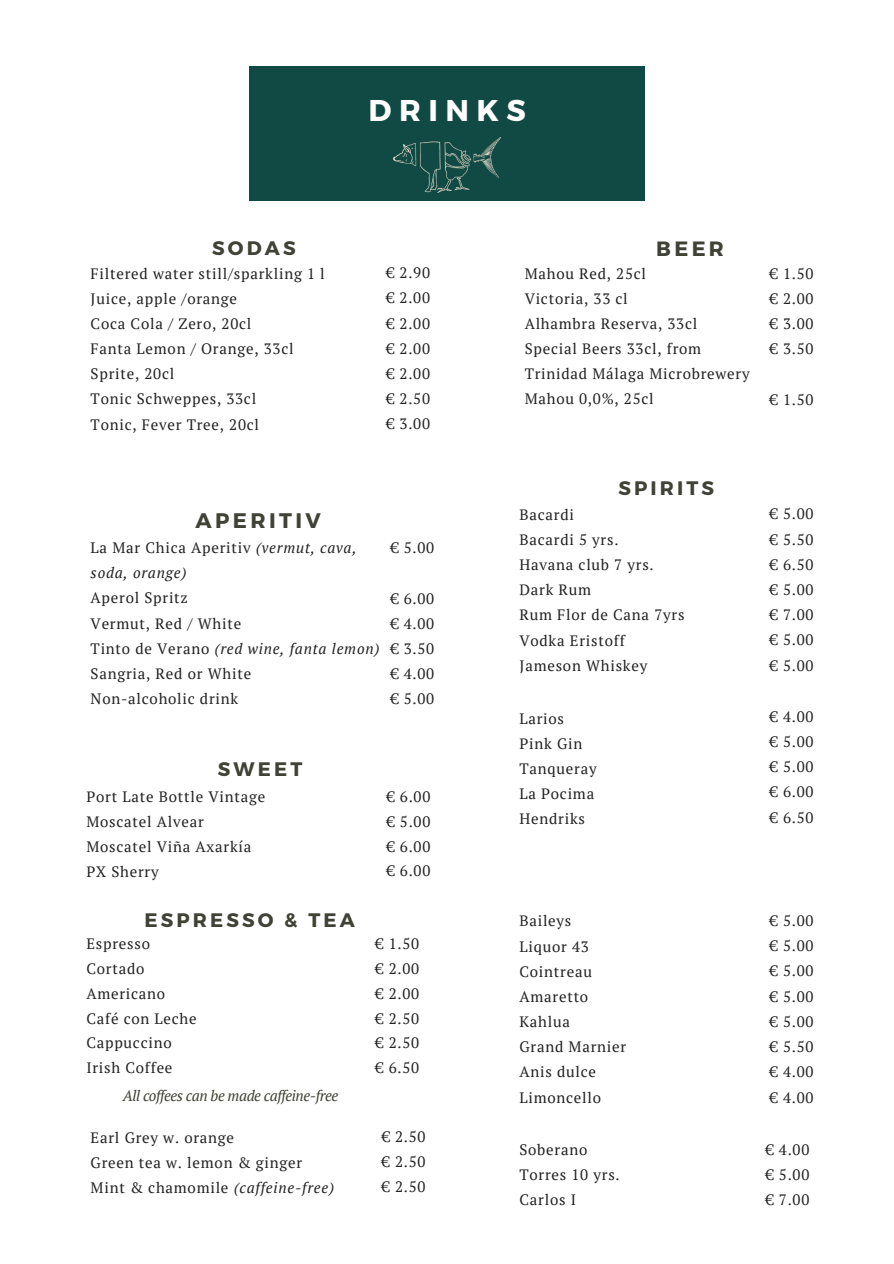
<style>
.page{position:relative;width:894px;height:1264px;background:#fff}
.page>*{position:absolute;margin:0;border:0;box-sizing:border-box;transform-origin:0 0}
.t1{font:700 30px "Montserrat";letter-spacing:.25em;color:#fff}
.t2{font:700 21px "Montserrat";letter-spacing:.16em;color:#3f4234}
.t3{font:700 20.7px "Montserrat";color:#3f4234}
.t4{font:700 19.5px "Montserrat";letter-spacing:.16em;color:#3f4234}
.t5{font:15px "PT Serif";letter-spacing:.05em;color:#222}
.t6{font:italic 15px/25.2px "PT Serif";letter-spacing:.05em;color:#222}
.t7{font:italic 15px "PT Serif";letter-spacing:-.03em;color:#3f4234}
.s1{font-style:normal}
</style>
<div class="page">
<div style="left:250px;top:67px;width:395px;height:134px;background:#114a44"></div>
<img style="left:393px;top:137px;width:107px;height:56px">
<p class="t1" style="left:368px;top:91px;width:159px">DRINKS</p>
<p class="t4" style="left:212px;top:235px;width:85px">SODAS</p>
<p class="t5" style="left:91px;top:263px;width:235px">Filtered water still/sparkling 1 l</p>
<p class="t5" style="left:91px;top:288px;width:148px">Juice, apple /orange</p>
<p class="t5" style="left:91px;top:313px;width:162px">Coca Cola / Zero, 20cl</p>
<p class="t5" style="left:91px;top:338px;width:204px">Fanta Lemon / Orange, 33cl</p>
<p class="t5" style="left:91px;top:364px;width:85px">Sprite, 20cl</p>
<p class="t5" style="left:91px;top:389px;width:167px">Tonic Schweppes, 33cl</p>
<p class="t5" style="left:91px;top:414px;width:170px">Tonic, Fever Tree, 20cl</p>
<p class="t5" style="left:386px;top:262px;width:45px">€ 2.90</p>
<p class="t5" style="left:386px;top:288px;width:45px">€ 2.00</p>
<p class="t5" style="left:386px;top:313px;width:45px">€ 2.00</p>
<p class="t5" style="left:386px;top:338px;width:45px">€ 2.00</p>
<p class="t5" style="left:386px;top:363px;width:45px">€ 2.00</p>
<p class="t5" style="left:386px;top:388px;width:45px">€ 2.50</p>
<p class="t5" style="left:386px;top:414px;width:45px">€ 3.00</p>
<p class="t2" style="left:195px;top:506px;width:127px">APERITIV</p>
<p class="t6" style="left:91px;top:535px;width:267px"><span class="s1">La Mar Chica Aperitiv</span> (vermut, cava, soda, orange)</p>
<p class="t5" style="left:91px;top:588px;width:99px">Aperol Spritz</p>
<p class="t5" style="left:91px;top:613px;width:152px">Vermut, Red / White</p>
<p class="t6" style="left:91px;top:635px;width:290px"><span class="s1">Tinto de Verano</span> (red wine, fanta lemon)</p>
<p class="t5" style="left:91px;top:663px;width:162px">Sangria, Red or White</p>
<p class="t5" style="left:91px;top:688px;width:149px">Non-alcoholic drink</p>
<p class="t5" style="left:390px;top:537px;width:45px">€ 5.00</p>
<p class="t5" style="left:390px;top:588px;width:45px">€ 6.00</p>
<p class="t5" style="left:390px;top:613px;width:45px">€ 4.00</p>
<p class="t5" style="left:390px;top:638px;width:45px">€ 3.50</p>
<p class="t5" style="left:390px;top:663px;width:45px">€ 4.00</p>
<p class="t5" style="left:390px;top:688px;width:45px">€ 5.00</p>
<p class="t4" style="left:218px;top:756px;width:86px">SWEET</p>
<p class="t5" style="left:86px;top:786px;width:180px">Port Late Bottle Vintage</p>
<p class="t5" style="left:86px;top:811px;width:119px">Moscatel Alvear</p>
<p class="t5" style="left:86px;top:836px;width:166px">Moscatel Viña Axarkía</p>
<p class="t5" style="left:86px;top:861px;width:74px">PX Sherry</p>
<p class="t4" style="left:144px;top:907px;width:212px">ESPRESSO &amp; TEA</p>
<p class="t5" style="left:86px;top:933px;width:65px">Espresso</p>
<p class="t5" style="left:86px;top:958px;width:60px">Cortado</p>
<p class="t5" style="left:86px;top:983px;width:80px">Americano</p>
<p class="t5" style="left:86px;top:1008px;width:112px">Café con Leche</p>
<p class="t5" style="left:86px;top:1032px;width:87px">Cappuccino</p>
<p class="t5" style="left:86px;top:1057px;width:88px">Irish Coffee</p>
<p class="t7" style="left:123px;top:1085px;width:217px">All coffees can be made caffeine-free</p>
<p class="t5" style="left:91px;top:1127px;width:145px">Earl Grey w. orange</p>
<p class="t5" style="left:91px;top:1152px;width:213px">Green tea w. lemon &amp; ginger</p>
<p class="t6" style="left:91px;top:1174px;width:245px"><span class="s1">Mint &amp; chamomile</span> (caffeine-free)</p>
<p class="t5" style="left:386px;top:786px;width:45px">€ 6.00</p>
<p class="t5" style="left:386px;top:811px;width:45px">€ 5.00</p>
<p class="t5" style="left:386px;top:836px;width:45px">€ 6.00</p>
<p class="t5" style="left:386px;top:860px;width:45px">€ 6.00</p>
<p class="t5" style="left:375px;top:933px;width:45px">€ 1.50</p>
<p class="t5" style="left:375px;top:958px;width:45px">€ 2.00</p>
<p class="t5" style="left:375px;top:983px;width:45px">€ 2.00</p>
<p class="t5" style="left:375px;top:1008px;width:45px">€ 2.50</p>
<p class="t5" style="left:375px;top:1032px;width:45px">€ 2.50</p>
<p class="t5" style="left:375px;top:1057px;width:45px">€ 6.50</p>
<p class="t5" style="left:382px;top:1125px;width:45px">€ 2.50</p>
<p class="t5" style="left:382px;top:1151px;width:45px">€ 2.50</p>
<p class="t5" style="left:382px;top:1176px;width:45px">€ 2.50</p>
<p class="t3" style="left:656px;top:235px;width:69px">BEER</p>
<p class="t5" style="left:524px;top:263px;width:123px">Mahou Red, 25cl</p>
<p class="t5" style="left:524px;top:288px;width:105px">Victoria, 33 cl</p>
<p class="t5" style="left:524px;top:313px;width:174px">Alhambra Reserva, 33cl</p>
<p class="t5" style="left:524px;top:338px;width:178px">Special Beers 33cl, from</p>
<p class="t5" style="left:524px;top:364px;width:226px">Trinidad Málaga Microbrewery</p>
<p class="t5" style="left:524px;top:389px;width:130px">Mahou 0,0%, 25cl</p>
<p class="t5" style="left:769px;top:263px;width:45px">€ 1.50</p>
<p class="t5" style="left:769px;top:288px;width:45px">€ 2.00</p>
<p class="t5" style="left:769px;top:313px;width:45px">€ 3.00</p>
<p class="t5" style="left:769px;top:338px;width:45px">€ 3.50</p>
<p class="t5" style="left:769px;top:389px;width:45px">€ 1.50</p>
<p class="t4" style="left:618px;top:475px;width:97px">SPIRITS</p>
<p class="t5" style="left:519px;top:504px;width:56px">Bacardi</p>
<p class="t5" style="left:519px;top:529px;width:101px">Bacardi 5 yrs.</p>
<p class="t5" style="left:519px;top:554px;width:136px">Havana club 7 yrs.</p>
<p class="t5" style="left:519px;top:579px;width:73px">Dark Rum</p>
<p class="t5" style="left:519px;top:605px;width:166px">Rum Flor de Cana 7yrs</p>
<p class="t5" style="left:519px;top:630px;width:107px">Vodka Eristoff</p>
<p class="t5" style="left:519px;top:655px;width:129px">Jameson Whiskey</p>
<p class="t5" style="left:519px;top:708px;width:46px">Larios</p>
<p class="t5" style="left:519px;top:733px;width:64px">Pink Gin</p>
<p class="t5" style="left:519px;top:758px;width:79px">Tanqueray</p>
<p class="t5" style="left:519px;top:783px;width:76px">La Pocima</p>
<p class="t5" style="left:519px;top:808px;width:67px">Hendriks</p>
<p class="t5" style="left:769px;top:504px;width:45px">€ 5.00</p>
<p class="t5" style="left:769px;top:529px;width:45px">€ 5.50</p>
<p class="t5" style="left:769px;top:554px;width:45px">€ 6.50</p>
<p class="t5" style="left:769px;top:579px;width:45px">€ 5.00</p>
<p class="t5" style="left:769px;top:604px;width:45px">€ 7.00</p>
<p class="t5" style="left:769px;top:630px;width:45px">€ 5.00</p>
<p class="t5" style="left:769px;top:655px;width:45px">€ 5.00</p>
<p class="t5" style="left:769px;top:706px;width:45px">€ 4.00</p>
<p class="t5" style="left:769px;top:731px;width:45px">€ 5.00</p>
<p class="t5" style="left:769px;top:756px;width:45px">€ 5.00</p>
<p class="t5" style="left:769px;top:781px;width:45px">€ 6.00</p>
<p class="t5" style="left:769px;top:807px;width:45px">€ 6.50</p>
<p class="t5" style="left:519px;top:910px;width:53px">Baileys</p>
<p class="t5" style="left:519px;top:935px;width:71px">Liquor 43</p>
<p class="t5" style="left:519px;top:961px;width:74px">Cointreau</p>
<p class="t5" style="left:519px;top:986px;width:70px">Amaretto</p>
<p class="t5" style="left:519px;top:1011px;width:52px">Kahlua</p>
<p class="t5" style="left:519px;top:1036px;width:108px">Grand Marnier</p>
<p class="t5" style="left:519px;top:1061px;width:78px">Anis dulce</p>
<p class="t5" style="left:519px;top:1086px;width:83px">Limoncello</p>
<p class="t5" style="left:519px;top:1139px;width:69px">Soberano</p>
<p class="t5" style="left:519px;top:1164px;width:102px">Torres 10 yrs.</p>
<p class="t5" style="left:519px;top:1188px;width:58px">Carlos I</p>
<p class="t5" style="left:769px;top:910px;width:45px">€ 5.00</p>
<p class="t5" style="left:769px;top:935px;width:45px">€ 5.00</p>
<p class="t5" style="left:769px;top:960px;width:45px">€ 5.00</p>
<p class="t5" style="left:769px;top:986px;width:45px">€ 5.00</p>
<p class="t5" style="left:769px;top:1011px;width:45px">€ 5.00</p>
<p class="t5" style="left:769px;top:1036px;width:45px">€ 5.50</p>
<p class="t5" style="left:769px;top:1061px;width:45px">€ 4.00</p>
<p class="t5" style="left:769px;top:1086px;width:45px">€ 4.00</p>
<p class="t5" style="left:765px;top:1139px;width:45px">€ 4.00</p>
<p class="t5" style="left:765px;top:1164px;width:45px">€ 5.00</p>
<p class="t5" style="left:765px;top:1188px;width:45px">€ 7.00</p>
</div>
